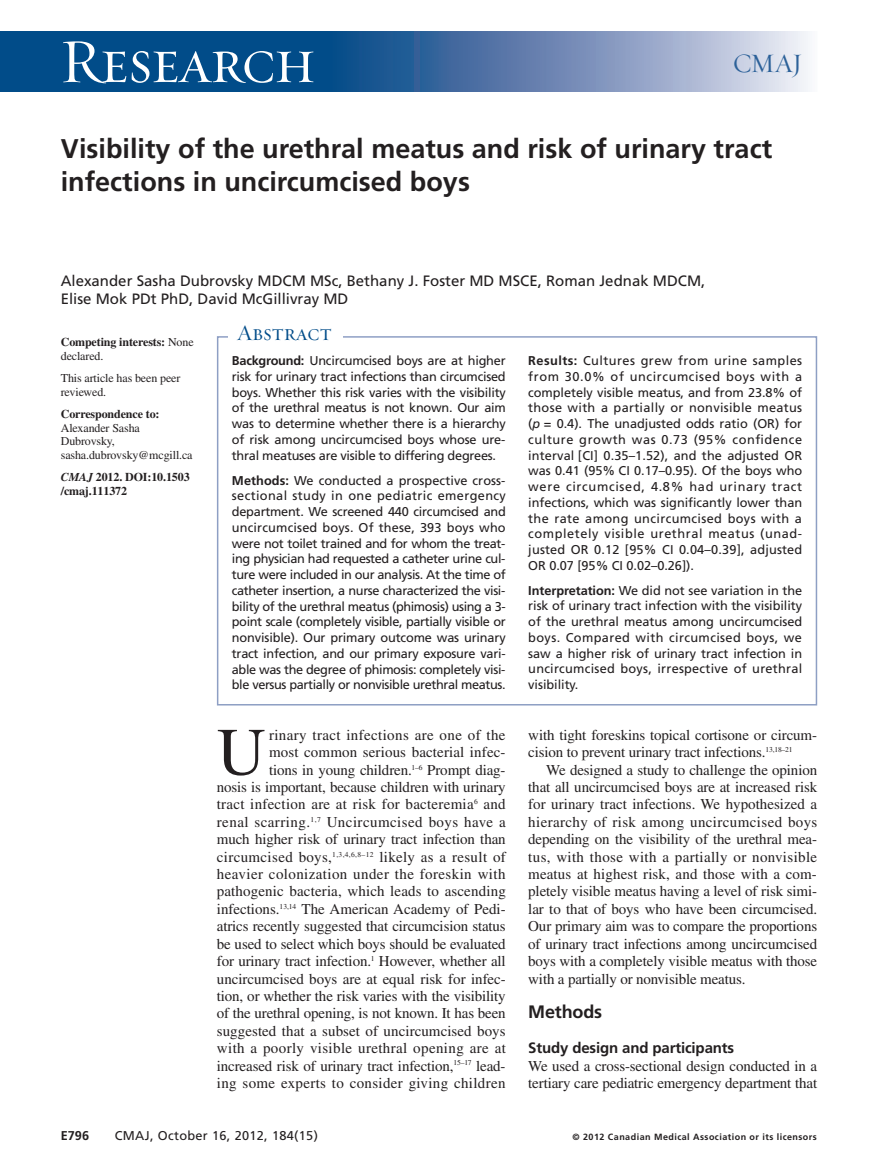
<style>
.page{position:relative;width:878px;height:1175px;background:#fff}
.page>*{position:absolute;margin:0;border:0;box-sizing:border-box;transform-origin:0 0}
.t1{font:67.5px "Times LT Std";color:#231f20}
.t2{font:63px "Requiem Display HTF Small Caps";letter-spacing:-.03em;color:#fff}
.t3{font:700 27px/33px "Frutiger LT Std";color:#231f20}
.t4{font:27px "Requiem Display HTF Roman";color:#2c6199}
.t5{font:22.5px "Requiem Display HTF Small Caps";color:#014c89}
.t6{font:700 18px "Frutiger LT Std";letter-spacing:-.01em;color:#231f20}
.t7{font:15px/17.4px "Times LT Std";letter-spacing:-.01em;color:#231f20}
.t8{font:15px/18px "Frutiger LT Std";color:#231f20}
.t9{font:700 15px "Frutiger LT Std";letter-spacing:-.01em;color:#231f20}
.t10{font:12.75px/15.8px "Frutiger LT Std";letter-spacing:-.005em;color:#231f20;text-align:justify}
.t11{font:12.75px "Frutiger LT Std";letter-spacing:.025em;color:#231f20}
.t12{font:700 12.75px "Frutiger LT Std";color:#231f20}
.t13{font:700 12px/13.5px "Times LT Std";letter-spacing:-.01em;color:#231f20}
.t14{font:12px/13.5px "Times LT Std";letter-spacing:-.01em;color:#231f20}
.t15{font:700 9px "Frutiger LT Std";letter-spacing:.05em;color:#231f20}
.s1{font-weight:400}
.s2{font-style:italic}
.s3{font-weight:700}
</style>
<div class="page">
<div style="left:0;top:32px;width:350px;height:60px;background:#014c89"></div>
<svg style="left:347px;top:32px;width:461px;height:60px;background:#7994bb"></svg>
<div style="left:217px;top:336px;width:600px;height:369px;border:2px solid #8e9fc4"></div>
<div style="left:228px;top:321px;width:115px;height:29px;background:#fff"></div>
<h2 class="t2" style="left:59px;top:23px;width:258px">Research</h2>
<h3 class="t4" style="left:733px;top:47px;width:71px">CMAJ</h3>
<h3 class="t3" style="left:61px;top:134px;width:712px">Visibility of the urethral meatus and risk of urinary tract infections in uncircumcised boys</h3>
<p class="t8" style="left:61px;top:273px;width:646px">Alexander Sasha Dubrovsky MDCM MSc, Bethany J. Foster MD MSCE, Roman Jednak MDCM,<br>Elise Mok PDt PhD, David McGillivray MD</p>
<p class="t13" style="left:61px;top:336px;width:134px">Competing interests: <span class="s1">None declared.</span></p>
<p class="t14" style="left:61px;top:372px;width:121px">This article has been peer reviewed.</p>
<p class="t13" style="left:61px;top:408px;width:100px">Correspondence to:</p>
<p class="t14" style="left:61px;top:422px;width:133px">Alexander Sasha<br>Dubrovsky, sasha.dubrovsky@mcgill.ca</p>
<p class="t13" style="left:61px;top:471px;width:130px"><span class="s2">CMAJ</span> 2012. DOI:10.1503 /cmaj.111372</p>
<h3 class="t5" style="left:237px;top:319px;width:96px">Abstract</h3>
<p class="t10" style="left:528px;top:354px;width:275px"><span class="s3">Results:</span> Cultures grew from urine samples from 30.0% of uncircumcised boys with a completely visible meatus, and from 23.8% of those with a partially or nonvisible meatus (<span class="s2">p</span> = 0.4). The unadjusted odds ratio (OR) for culture growth was 0.73 (95% confidence interval [CI] 0.35–1.52), and the adjusted OR was 0.41 (95% CI 0.17–0.95). Of the boys who were circumcised, 4.8% had urinary tract infections, which was significantly lower than the rate among uncircumcised boys with a completely visible urethral meatus (unad&shy;justed OR 0.12 [95% CI 0.04–0.39], adjusted OR 0.07 [95% CI 0.02–0.26]).</p>
<p class="t10" style="left:528px;top:583px;width:275px"><span class="s3">Interpretation:</span> We did not see variation in the risk of urinary tract infection with the visibility of the urethral meatus among uncircumcised boys. Compared with circumcised boys, we saw a higher risk of urinary tract infection in uncircumcised boys, irrespective of urethral visibility.</p>
<p class="t10" style="left:232px;top:354px;width:275px"><span class="s3">Background:</span> Uncircumcised boys are at higher risk for urinary tract infections than circumcised boys. Whether this risk varies with the visibility of the urethral meatus is not known. Our aim was to determine whether there is a hierarchy of risk among uncircumcised boys whose ure&shy;thral meatuses are visible to differing degrees.</p>
<p class="t10" style="left:232px;top:473px;width:275px"><span class="s3">Methods:</span> We conducted a prospective cross - sectional study in one pediatric emergency department. We screened 440 circumcised and uncircumcised boys. Of these, 393 boys who were not toilet trained and for whom the treat&shy;ing physician had requested a catheter urine cul&shy;ture were included in our analysis. At the time of catheter insertion, a nurse characterized the visi&shy;bility of the urethral meatus (phimosis) using a 3- point scale (completely visible, partially visible or nonvisible). Our primary outcome was urinary tract infection, and our primary exposure vari&shy;able was the degree of phimosis: completely visi&shy;ble versus partially or nonvisible urethral meatus.</p>
<p class="t7" style="left:217px;top:727px;width:290px;text-align:right">rinary tract infections are one of the<br>most common serious bacterial infec-<br>tions in young children.<sup>1–6</sup> Prompt diag-<br>nosis is important, because children with urinary tract infection are at risk for bacteremia<sup>6</sup> and renal scarring.<sup>1,7</sup> Uncircumcised boys have a much higher risk of urinary tract infection than circumcised boys,<sup>1,3,4,6,8–12</sup> likely as a result of heavier colonization under the foreskin with pathogenic bacteria, which leads to ascending infections.<sup>13,14</sup> The American Academy of Pedi&shy;atrics recently suggested that circumcision status be used to select which boys should be evaluated for urinary tract infection.<sup>1</sup> However, whether all uncircumcised boys are at equal risk for infec&shy;tion, or whether the risk varies with the visibility of the urethral opening, is not known. It has been suggested that a subset of uncircumcised boys with a poorly visible urethral opening are at increased risk of urinary tract infection,<sup>15–17</sup> lead&shy;ing some experts to consider giving children</p>
<p class="t7" style="left:528px;top:727px;width:290px">with tight foreskins topical cortisone or circum&shy;cision to prevent urinary tract infections.<sup>13,18–21</sup></p>
<h1 class="t1" style="left:217px;top:728px;width:50px">U</h1>
<p class="t7" style="left:528px;top:762px;width:290px;text-align:justify;text-indent:18px">We designed a study to challenge the opinion that all uncircumcised boys are at increased risk for urinary tract infections. We hypothesized a hierarchy of risk among uncircumcised boys depending on the visibility of the urethral mea&shy;tus, with those with a partially or nonvisible meatus at highest risk, and those with a com&shy;pletely visible meatus having a level of risk simi&shy;lar to that of boys who have been circumcised.<br>Our primary aim was to compare the proportions of urinary tract infections among uncircumcised boys with a completely visible meatus with those with a partially or nonvisible meatus.</p>
<h3 class="t6" style="left:528px;top:1004px;width:75px">Methods</h3>
<p class="t9" style="left:528px;top:1041px;width:207px">Study design and participants</p>
<p class="t7" style="left:528px;top:1058px;width:290px">We used a cross-sectional design conducted in a tertiary care pediatric emergency department that</p>
<p class="t12" style="left:61px;top:1130px;width:30px">E796</p>
<p class="t11" style="left:115px;top:1130px;width:205px">CMAJ, October 16, 2012, 184(15)</p>
<p class="t15" style="left:572px;top:1132px;width:246px">© 2012 Canadian Medical Association or its licensors</p>
</div>
